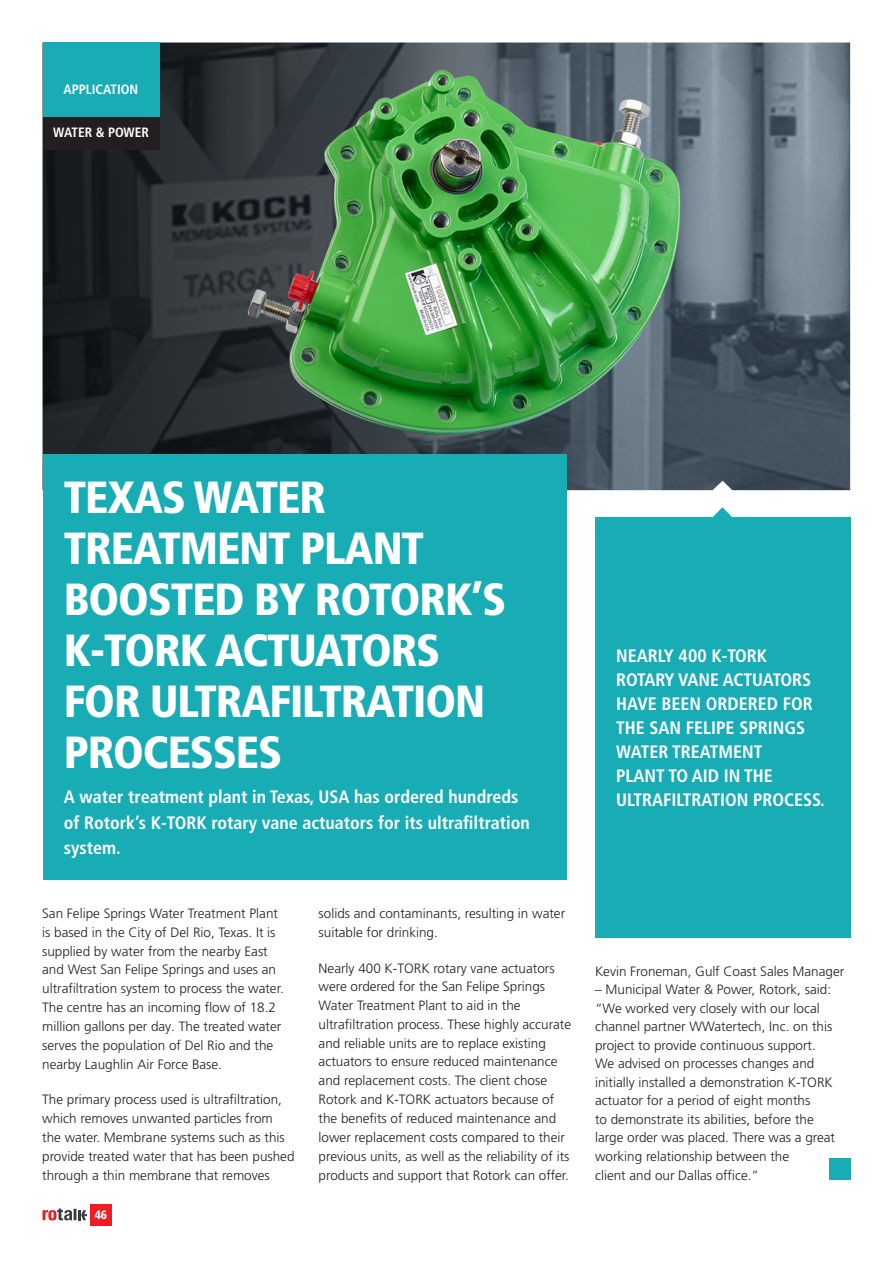
<style>
.page{position:relative;width:893px;height:1263px;background:#fff}
.page>*{position:absolute;margin:0;border:0;box-sizing:border-box;transform-origin:0 0}
.t1{font:900 condensed 45px/51px "Frutiger LT Pro";letter-spacing:-.025em;color:#fff}
.t2{font:700 condensed 18px/24px "Frutiger LT Pro";color:#fff}
.t3{font:300 13.5px/18.8px "Frutiger LT Pro";color:#231f20}
.t4{font:700 condensed 13.5px "Frutiger LT Pro";color:#fff}
.t5{font:900 condensed 12px "Frutiger LT Pro";color:#fff}
</style>
<div class="page">
<svg style="left:43px;top:1208px;width:44px;height:12px"></svg>
<div style="left:90px;top:1204px;width:22px;height:21px;background:#ee1d23"></div>
<img style="left:43px;top:43px;width:807px;height:447px">
<div style="left:595px;top:517px;width:255px;height:421px;background:#18acb5"></div>
<div style="left:43px;top:454px;width:523px;height:426px;background:#18acb5"></div>
<div style="left:43px;top:43px;width:116px;height:107px;background:#18acb5"></div>
<div style="left:43px;top:117px;width:116px;height:33px;background:#231f20"></div>
<svg style="left:713px;top:507px;width:19px;height:10px"></svg>
<div style="left:829px;top:1158px;width:21px;height:21px;background:#18acb5"></div>
<p class="t4" style="left:64px;top:82px;width:76px">APPLICATION</p>
<p class="t4" style="left:53px;top:124px;width:97px">WATER &amp; POWER</p>
<h1 class="t1" style="left:64px;top:472px;width:444px">TEXAS WATER<br>TREATMENT PLANT<br>BOOSTED BY ROTORK’S<br>K-TORK ACTUATORS<br>FOR ULTRAFILTRATION<br>PROCESSES</h1>
<h2 class="t2" style="left:64px;top:784px;width:468px;line-height:25.5px">A water treatment plant in Texas, USA has ordered hundreds of Rotork’s K-TORK rotary vane actuators for its ultrafiltration system.</h2>
<h2 class="t2" style="left:616px;top:644px;width:210px">NEARLY 400 K-TORK<br>ROTARY VANE ACTUATORS<br>HAVE BEEN ORDERED FOR<br>THE SAN FELIPE SPRINGS<br>WATER TREATMENT<br>PLANT TO AID IN THE<br>ULTRAFILTRATION PROCESS.</h2>
<p class="t3" style="left:42px;top:904px;width:243px">San Felipe Springs Water Treatment Plant is based in the City of Del Rio, Texas. It is supplied by water from the nearby East and West San Felipe Springs and uses an ultrafiltration system to process the water.<br>The centre has an incoming flow of 18.2 million gallons per day. The treated water serves the population of Del Rio and the nearby Laughlin Air Force Base.</p>
<p class="t3" style="left:42px;top:1090px;width:254px">The primary process used is ultrafiltration, which removes unwanted particles from the water. Membrane systems such as this provide treated water that has been pushed through a thin membrane that removes</p>
<p class="t5" style="left:95px;top:1208px;width:14px">46</p>
<p class="t3" style="left:319px;top:904px;width:248px">solids and contaminants, resulting in water suitable for drinking.</p>
<p class="t3" style="left:319px;top:959px;width:254px">Nearly 400 K-TORK rotary vane actuators were ordered for the San Felipe Springs Water Treatment Plant to aid in the ultrafiltration process. These highly accurate and reliable units are to replace existing actuators to ensure reduced maintenance and replacement costs. The client chose Rotork and K-TORK actuators because of the benefits of reduced maintenance and lower replacement costs compared to their previous units, as well as the reliability of its products and support that Rotork can offer.</p>
<p class="t3" style="left:595px;top:962px;width:251px">Kevin Froneman, Gulf Coast Sales Manager</p>
<p class="t3" style="left:595px;top:980px;width:242px">– Municipal Water &amp; Power, Rotork, said: “We worked very closely with our local channel partner WWatertech, Inc. on this project to provide continuous support.<br>We advised on processes changes and initially installed a demonstration K-TORK actuator for a period of eight months<br>to demonstrate its abilities, before the large order was placed. There was a great working relationship between the<br>client and our Dallas office.”</p>
</div>
